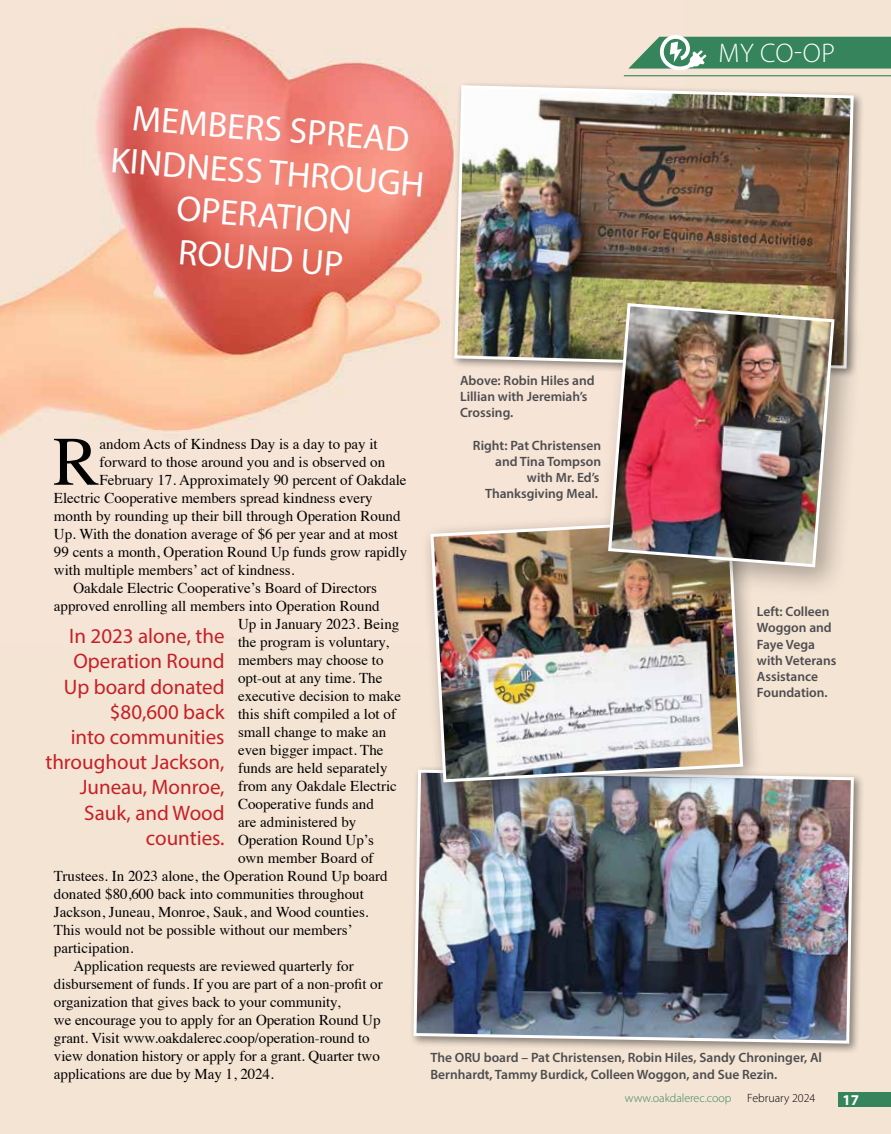
<style>
.page{position:relative;width:891px;height:1134px;background:#f4e4d4}
.page>*{position:absolute;margin:0;border:0;box-sizing:border-box;transform-origin:0 0}
.t1{font:69.45px "Times";color:#000}
.t2{font:36px/43.2px "Myriad Pro";color:#fff;text-align:center}
.t3{font:300 27px "Myriad Pro";color:#fff}
.t4{font:21px/25.2px "Myriad Pro";color:#c52026;text-align:right}
.t5{font:15px "Times";color:#000}
.t6{font:700 15px "Myriad Pro";color:#fff}
.t7{font:600 13.5px/16.2px "Myriad Pro";color:#4d4d4f}
.t8{font:300 12px "Myriad Pro";color:#35845c}
.t9{font:300 12px "Myriad Pro";color:#000}
</style>
<div class="page">
<img style="left:0;top:25px;width:684px;height:413px">
<hr style="left:624px;top:75px;width:267px;height:1px;background:#35845c">
<svg style="left:628px;top:35px;width:263px;height:36px;background:#629c7b"></svg>
<div style="left:838px;top:1093px;width:53px;height:14px;background:#35845c"></div>
<div style="left:409px;top:766px;width:456px;height:288px;background:#000;opacity:.45"></div>
<img style="left:412px;top:768px;width:443px;height:277px">
<div style="left:450px;top:81px;width:414px;height:298px;background:#000;opacity:.45"></div>
<img style="left:453px;top:84px;width:402px;height:286px">
<div style="left:420px;top:508px;width:343px;height:294px;background:#000;opacity:.36"></div>
<img style="left:429px;top:517px;width:316px;height:267px">
<div style="left:596px;top:291px;width:270px;height:308px;background:#000;opacity:.3"></div>
<img style="left:606px;top:301px;width:230px;height:268px">
<h2 class="t2" style="left:115px;top:96px;width:316px;rotate:4deg">MEMBERS SPREAD<br>KINDNESS THROUGH<br>OPERATION<br>ROUND UP</h2>
<h3 class="t3" style="left:719px;top:36px;width:118px">MY CO-OP</h3>
<h1 class="t1" style="left:53px;top:396px;width:48px">R</h1>
<p class="t5" style="left:100px;top:430px;width:280px">andom Acts of Kindness Day is a day to pay it</p>
<p class="t5" style="left:100px;top:448px;width:287px">forward to those around you and is observed on</p>
<p class="t5" style="left:100px;top:466px;width:309px">February 17. Approximately 90 percent of Oakdale</p>
<p class="t5" style="left:54px;top:484px;width:320px">Electric Cooperative members spread kindness every</p>
<p class="t5" style="left:54px;top:502px;width:348px">month by rounding up their bill through Operation Round</p>
<p class="t5" style="left:54px;top:520px;width:346px">Up. With the donation average of $6 per year and at most</p>
<p class="t5" style="left:54px;top:538px;width:355px">99 cents a month, Operation Round Up funds grow rapidly</p>
<p class="t5" style="left:54px;top:556px;width:242px">with multiple members’ act of kindness.</p>
<p class="t5" style="left:73px;top:574px;width:305px">Oakdale Electric Cooperative’s Board of Directors</p>
<p class="t5" style="left:54px;top:592px;width:327px">approved enrolling all members into Operation Round</p>
<p class="t5" style="left:238px;top:610px;width:163px">Up in January 2023. Being</p>
<p class="t5" style="left:238px;top:628px;width:152px">the program is voluntary,</p>
<p class="t5" style="left:238px;top:646px;width:147px">members may choose to</p>
<p class="t5" style="left:238px;top:664px;width:146px">opt-out at any time. The</p>
<p class="t5" style="left:238px;top:682px;width:164px">executive decision to make</p>
<p class="t5" style="left:238px;top:700px;width:159px">this shift compiled a lot of</p>
<p class="t5" style="left:238px;top:718px;width:150px">small change to make an</p>
<p class="t5" style="left:238px;top:736px;width:147px">even bigger impact. The</p>
<p class="t5" style="left:238px;top:754px;width:151px">funds are held separately</p>
<p class="t5" style="left:238px;top:772px;width:160px">from any Oakdale Electric</p>
<p class="t5" style="left:238px;top:790px;width:137px">Cooperative funds and</p>
<p class="t5" style="left:238px;top:808px;width:120px">are administered by</p>
<p class="t5" style="left:238px;top:826px;width:137px">Operation Round Up’s</p>
<p class="t5" style="left:238px;top:844px;width:137px">own member Board of</p>
<p class="t5" style="left:54px;top:862px;width:335px">Trustees. In 2023 alone, the Operation Round Up board</p>
<p class="t5" style="left:54px;top:880px;width:311px">donated $80,600 back into communities throughout</p>
<p class="t5" style="left:54px;top:898px;width:316px">Jackson, Juneau, Monroe, Sauk, and Wood counties.</p>
<p class="t5" style="left:54px;top:916px;width:300px">This would not be possible without our members’</p>
<p class="t5" style="left:54px;top:934px;width:81px">participation.</p>
<p class="t5" style="left:73px;top:952px;width:282px">Application requests are reviewed quarterly for</p>
<p class="t5" style="left:54px;top:970px;width:330px">disbursement of funds. If you are part of a non-profit or</p>
<p class="t5" style="left:54px;top:988px;width:288px">organization that gives back to your community,</p>
<p class="t5" style="left:54px;top:1006px;width:328px">we encourage you to apply for an Operation Round Up</p>
<p class="t5" style="left:54px;top:1024px;width:317px">grant. Visit www.oakdalerec.coop/operation-round to</p>
<p class="t5" style="left:54px;top:1042px;width:327px">view donation history or apply for a grant. Quarter two</p>
<p class="t5" style="left:54px;top:1060px;width:221px">applications are due by May 1, 2024.</p>
<h3 class="t4" style="left:45px;top:623px;width:181px">In 2023 alone, the<br>Operation Round<br>Up board donated $80,600 back<br>into communities throughout Jackson,<br>Juneau, Monroe,<br>Sauk, and Wood counties.</h3>
<p class="t7" style="left:460px;top:372px;width:136px">Above: Robin Hiles and<br>Lillian with Jeremiah’s<br>Crossing.</p>
<p class="t7" style="left:473px;top:437px;width:130px;text-align:right">Right: Pat Christensen and Tina Tompson with Mr. Ed’s<br>Thanksgiving Meal.</p>
<p class="t7" style="left:757px;top:603px;width:81px">Left: Colleen<br>Woggon and<br>Faye Vega with Veterans<br>Assistance<br>Foundation.</p>
<p class="t7" style="left:430px;top:1049px;width:393px">The ORU board – Pat Christensen, Robin Hiles, Sandy Chroninger, Al<br>Bernhardt, Tammy Burdick, Colleen Woggon, and Sue Rezin.</p>
<p class="t8" style="left:625px;top:1091px;width:108px">www.oakdalerec.coop</p>
<p class="t9" style="left:747px;top:1091px;width:70px">February 2024</p>
<p class="t6" style="left:842px;top:1090px;width:18px">17</p>
</div>
